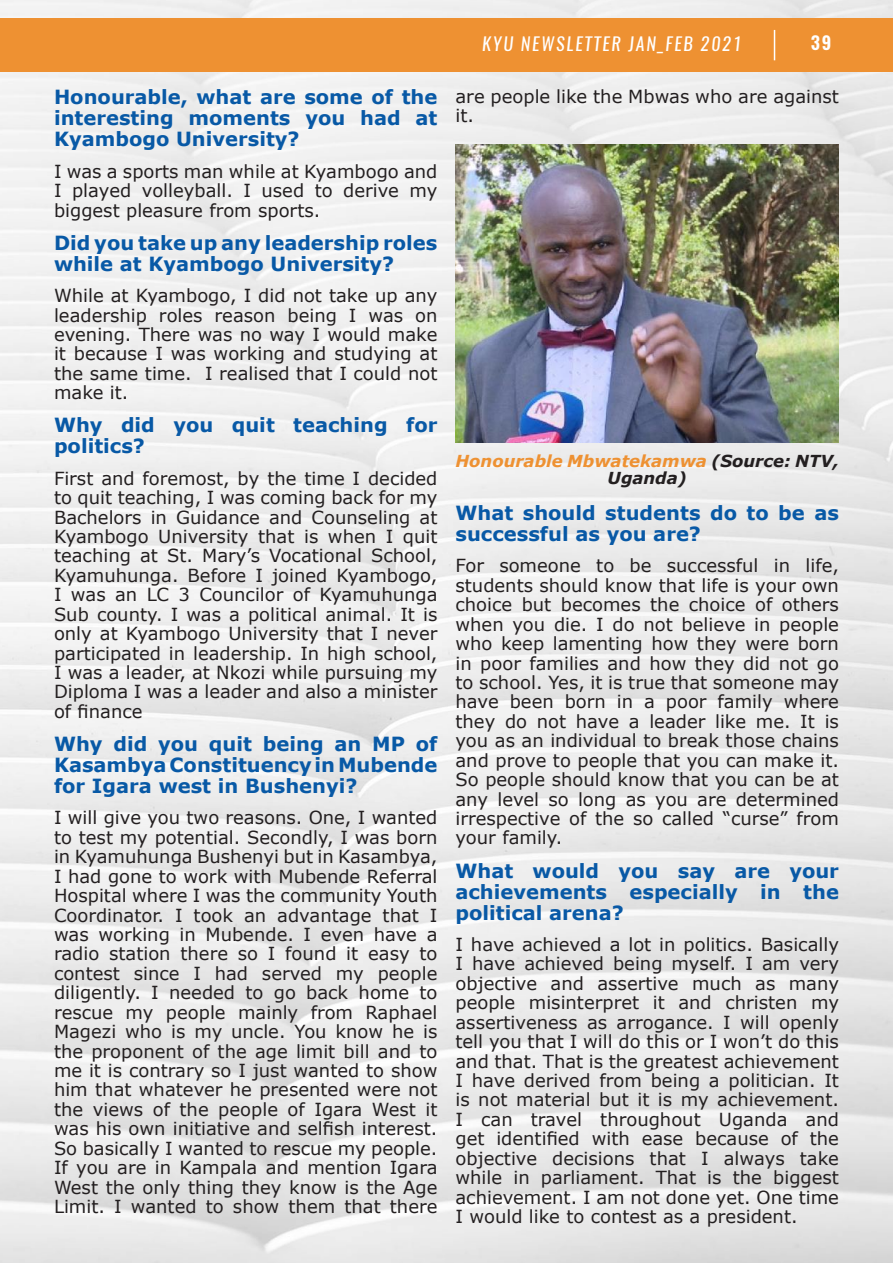
<style>
.page{position:relative;width:893px;height:1263px;background:#fff}
.page>*{position:absolute;margin:0;border:0;box-sizing:border-box;transform-origin:0 0}
.t1{font:700 19.5px/21px "Verdana";color:#0859a6;text-align:justify}
.t2{font:18px/19.4px "Verdana";color:#231f20;text-align:justify}
.t3{font:italic 18px "Oswald";letter-spacing:.1em;color:#fff}
.t4{font:600 18px "Oswald";color:#fff}
.captions{font:italic 700 16.5px/16.5px "Verdana";color:#ee9132;text-align:center}
.s1{color:#231f20}
</style>
<div class="page">
<div style="left:0;top:18px;width:893px;height:54px;background:#ee9132"></div>
<hr style="left:774px;top:30px;width:1px;height:30px;background:#fff">
<img style="left:455px;top:144px;width:384px;height:299px">
<p class="t1" style="left:54px;top:86px;width:385px">Honourable, what are some of the interesting moments you had at Kyambogo University?</p>
<p class="t2" style="left:54px;top:161px;width:385px">I was a sports man while at Kyambogo and I played volleyball. I used to derive my biggest pleasure from sports.</p>
<p class="t1" style="left:54px;top:232px;width:385px">Did you take up any leadership roles while at Kyambogo University?</p>
<p class="t2" style="left:54px;top:286px;width:385px">While at Kyambogo, I did not take up any leadership roles reason being I was on evening. There was no way I would make it because I was working and studying at the same time. I realised that I could not make it.</p>
<p class="t1" style="left:54px;top:414px;width:385px">Why did you quit teaching for politics?</p>
<p class="t2" style="left:54px;top:468px;width:385px">First and foremost, by the time I decided to quit teaching, I was coming back for my Bachelors in Guidance and Counseling at Kyambogo University that is when I quit teaching at St. Mary’s Vocational School, Kyamuhunga. Before I joined Kyambogo, I was an LC 3 Councilor of Kyamuhunga Sub county. I was a political animal. It is only at Kyambogo University that I never participated in leadership. In high school, I was a leader, at Nkozi while pursuing my Diploma I was a leader and also a minister of finance</p>
<p class="t1" style="left:54px;top:733px;width:385px">Why did you quit being an MP of Kasambya Constituency in Mubende for Igara west in Bushenyi?</p>
<p class="t2" style="left:54px;top:808px;width:385px">I will give you two reasons. One, I wanted to test my potential. Secondly, I was born in Kyamuhunga Bushenyi but in Kasambya, I had gone to work with Mubende Referral Hospital where I was the community Youth Coordinator. I took an advantage that I was working in Mubende. I even have a radio station there so I found it easy to contest since I had served my people diligently. I needed to go back home to rescue my people mainly from Raphael Magezi who is my uncle. You know he is the proponent of the age limit bill and to me it is contrary so I just wanted to show him that whatever he presented were not the views of the people of Igara West it was his own initiative and selfish interest.<br>So basically I wanted to rescue my people.<br>If you are in Kampala and mention Igara West the only thing they know is the Age Limit. I wanted to show them that there</p>
<p class="t3" style="left:482px;top:31px;width:261px">KYU NEWSLETTER JAN_FEB 2021</p>
<p class="t4" style="left:811px;top:30px;width:22px">39</p>
<p class="t2" style="left:455px;top:87px;width:385px">are people like the Mbwas who are against it.</p>
<p class="captions" style="left:455px;top:453px;width:385px">Honourable Mbwatekamwa <span class="s1">(Source: NTV,<br>Uganda)</span></p>
<p class="t1" style="left:455px;top:502px;width:385px">What should students do to be as successful as you are?</p>
<p class="t2" style="left:455px;top:556px;width:385px">For someone to be successful in life, students should know that life is your own choice but becomes the choice of others when you die. I do not believe in people who keep lamenting how they were born in poor families and how they did not go to school. Yes, it is true that someone may have been born in a poor family where they do not have a leader like me. It is you as an individual to break those chains and prove to people that you can make it.<br>So people should know that you can be at any level so long as you are determined irrespective of the so called “curse” from your family.</p>
<p class="t1" style="left:455px;top:859px;width:385px">What would you say are your achievements especially in the political arena?</p>
<p class="t2" style="left:455px;top:935px;width:385px">I have achieved a lot in politics. Basically I have achieved being myself. I am very objective and assertive much as many people misinterpret it and christen my assertiveness as arrogance. I will openly tell you that I will do this or I won’t do this and that. That is the greatest achievement I have derived from being a politician. It is not material but it is my achievement.<br>I can travel throughout Uganda and get identified with ease because of the objective decisions that I always take while in parliament. That is the biggest achievement. I am not done yet. One time I would like to contest as a president.</p>
</div>
